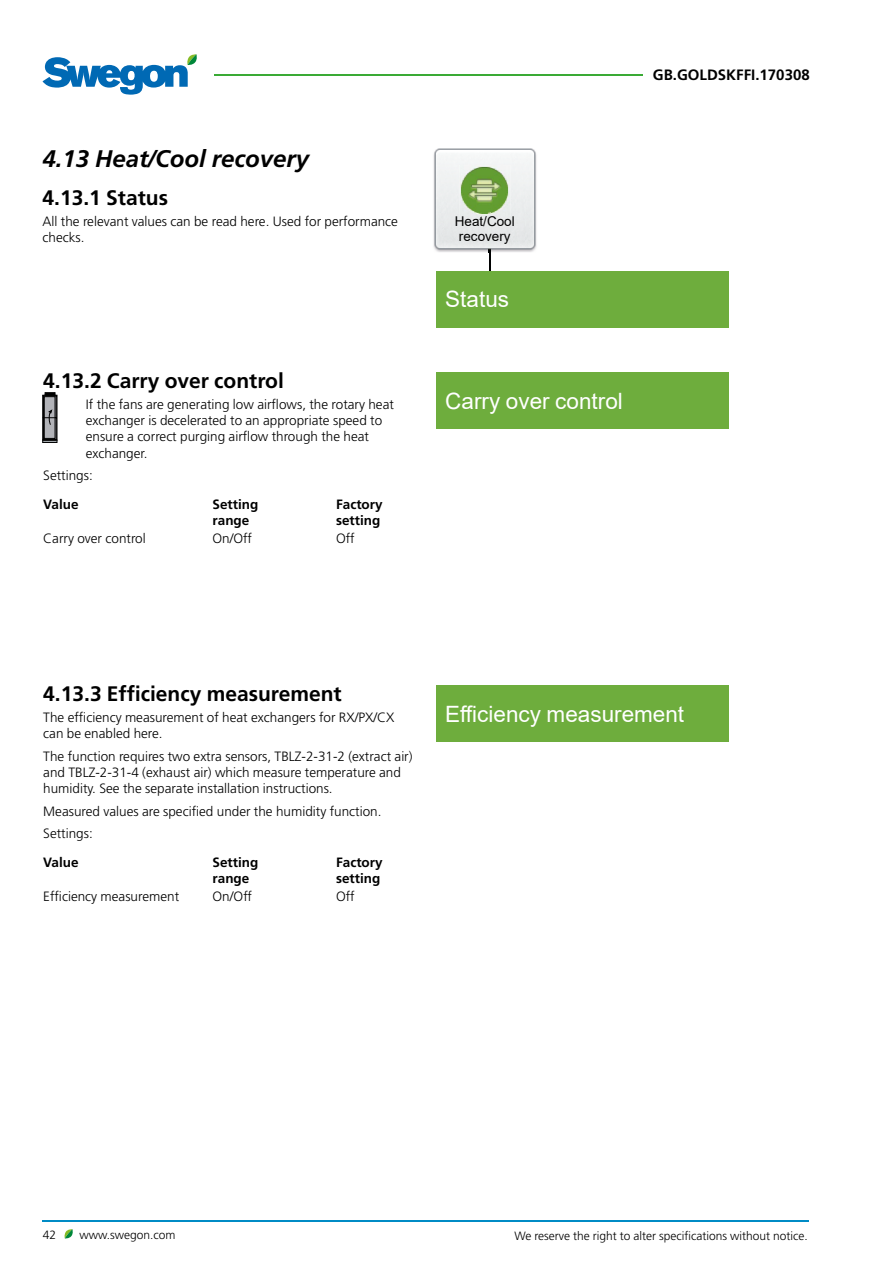
<style>
.page{position:relative;width:893px;height:1263px;background:#fff}
.page>*{position:absolute;margin:0;border:0;box-sizing:border-box;transform-origin:0 0}
.t1{font:italic 700 24px "Frutiger";color:#000}
.t2{font:22.5px "Arial";color:#fff}
.t3{font:700 21px "Frutiger";color:#000}
.t4{font:700 15px "Frutiger";color:#000}
.t5{font:300 13.5px/16.2px "Frutiger";color:#000}
.t6{font:700 13.5px/16.2px "Frutiger";color:#000}
.t7{font:13.5px/15px "Arial";color:#000;text-align:center}
.t8{font:300 12px "Frutiger";color:#000}
</style>
<div class="page">
<hr style="left:43px;top:1220px;width:766px;height:2px;background:#008bc5">
<svg style="left:64px;top:1229px;width:9px;height:10px"></svg>
<hr style="left:214px;top:75px;width:429px;height:1px;background:#3aaa35">
<svg style="left:43px;top:54px;width:154px;height:41px"></svg>
<svg style="left:43px;top:392px;width:14px;height:51px"></svg>
<hr style="left:489px;top:209px;width:1px;height:105px;background:#010202">
<div style="left:436px;top:271px;width:292px;height:56px;background:#6ead3d"></div>
<div style="left:436px;top:373px;width:292px;height:56px;background:#6ead3d"></div>
<img style="left:433px;top:148px;width:104px;height:105px">
<img style="left:489px;top:216px;width:1px;height:37px">
<img style="left:459px;top:165px;width:51px;height:51px">
<div style="left:436px;top:685px;width:292px;height:57px;background:#6ead3d"></div>
<h1 class="t1" style="left:43px;top:144px;width:268px">4.13 Heat/Cool recovery</h1>
<h3 class="t3" style="left:43px;top:185px;width:127px">4.13.1 Status</h3>
<p class="t5" style="left:43px;top:213px;width:357px">All the relevant values can be read here. Used for performance checks.</p>
<p class="t7" style="left:455px;top:214px;width:62px">Heat/Cool recovery</p>
<h3 class="t3" style="left:43px;top:369px;width:242px">4.13.2 Carry over control</h3>
<p class="t5" style="left:86px;top:396px;width:310px">If the fans are generating low airflows, the rotary heat exchanger is decelerated to an appropriate speed to ensure a correct purging airflow through the heat exchanger.</p>
<p class="t5" style="left:43px;top:468px;width:51px">Settings:</p>
<p class="t6" style="left:43px;top:496px;width:37px">Value</p>
<p class="t6" style="left:213px;top:496px;width:47px">Setting range</p>
<p class="t6" style="left:336px;top:496px;width:48px">Factory setting</p>
<p class="t5" style="left:43px;top:531px;width:104px">Carry over control</p>
<p class="t5" style="left:213px;top:531px;width:41px">On/Off</p>
<p class="t5" style="left:336px;top:531px;width:20px">Off</p>
<h2 class="t2" style="left:445px;top:284px;width:65px">Status</h2>
<h2 class="t2" style="left:445px;top:385px;width:179px">Carry over control</h2>
<p class="t4" style="left:653px;top:66px;width:158px">GB.GOLDSKFFI.170308</p>
<h3 class="t3" style="left:43px;top:682px;width:300px">4.13.3 Efficiency measurement</h3>
<p class="t5" style="left:43px;top:709px;width:353px">The efficiency measurement of heat exchangers for RX/PX/CX can be enabled here.</p>
<p class="t5" style="left:43px;top:748px;width:371px">The function requires two extra sensors, TBLZ-2-31-2 (extract air) and TBLZ-2-31-4 (exhaust air) which measure temperature and humidity. See the separate installation instructions.</p>
<p class="t5" style="left:43px;top:800px;width:340px;line-height:22.5px">Measured values are specified under the humidity function.<br>Settings:</p>
<p class="t6" style="left:43px;top:854px;width:37px">Value</p>
<p class="t6" style="left:213px;top:854px;width:47px">Setting range</p>
<p class="t6" style="left:336px;top:854px;width:48px">Factory setting</p>
<p class="t5" style="left:43px;top:889px;width:137px">Efficiency measurement</p>
<p class="t5" style="left:213px;top:889px;width:41px">On/Off</p>
<p class="t5" style="left:336px;top:889px;width:20px">Off</p>
<h2 class="t2" style="left:445px;top:698px;width:240px">Efficiency measurement</h2>
<p class="t8" style="left:43px;top:1228px;width:15px">42</p>
<p class="t8" style="left:79px;top:1228px;width:98px">www.swegon.com</p>
<p class="t8" style="left:514px;top:1229px;width:295px">We reserve the right to alter specifications without notice.</p>
</div>
